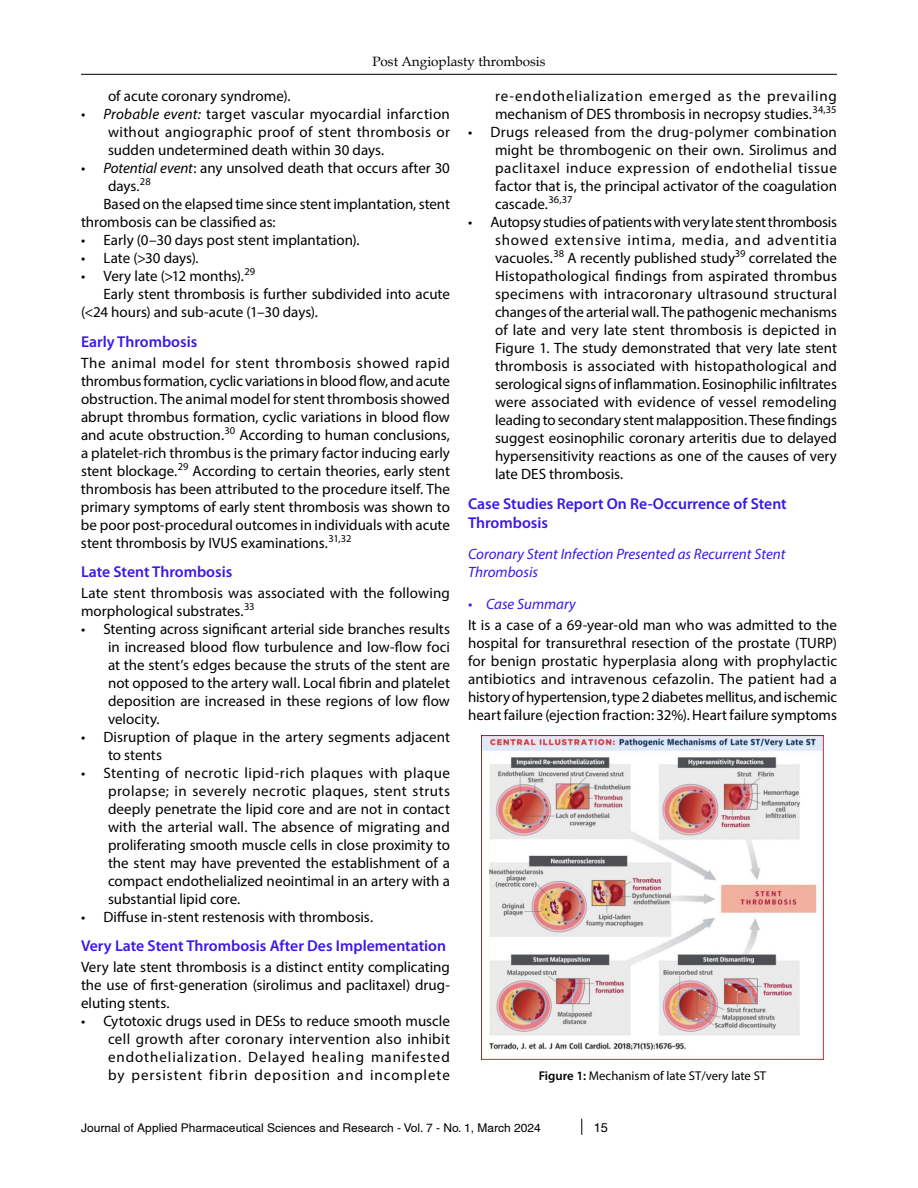
<style>
.page{position:relative;width:918px;height:1188px;background:#fff}
.page>*{position:absolute;margin:0;border:0;box-sizing:border-box;transform-origin:0 0}
.t1{font:600 15.75px/18.9px "Myriad Pro";color:#3d17e8}
.t2{font:15px/18px "Myriad Pro";color:#000;text-align:justify}
.t3{font:15px/18px "Myriad Pro";letter-spacing:.05em;color:#000}
.t4{font:italic 15px/18px "Myriad Pro";color:#3d17e8}
.t5{font:13.5px "Book Antiqua";color:#000}
.t6{font:12.75px "Myriad Pro";color:#000}
.t7{font:12.75px "Helvetica";color:#000}
.t8{font:12px "Helvetica";color:#000}
.s1{font-style:italic}
.s2{font-weight:600}
</style>
<div class="page">
<hr style="left:81px;top:74px;width:756px;height:1px;background:#000">
<svg style="left:581px;top:1119px;width:1px;height:16px"></svg>
<img style="left:482px;top:735px;width:341px;height:325px">
<p class="t5" style="left:372px;top:52px;width:175px">Post Angioplasty thrombosis</p>
<p class="t2" style="left:108px;top:87px;width:184px">of acute coronary syndrome).</p>
<p class="t2" style="left:108px;top:105px;width:344px;text-indent:-27px"><span class="s1">• Probable event:</span> target vascular myocardial infarction without angiographic proof of stent thrombosis or sudden undetermined death within 30 days.</p>
<p class="t2" style="left:81px;top:159px;width:370px"><span class="s1">• Potential event</span>: any unsolved death that occurs after 30</p>
<p class="t2" style="left:108px;top:177px;width:44px">days.<sup>28</sup></p>
<p class="t2" style="left:104px;top:195px;width:348px">Based on the elapsed time since stent implantation, stent</p>
<p class="t2" style="left:81px;top:213px;width:196px">thrombosis can be classified as:</p>
<p class="t2" style="left:81px;top:231px;width:280px">• Early (0–30 days post stent implantation).</p>
<p class="t2" style="left:81px;top:249px;width:119px">• Late (&gt;30 days).</p>
<p class="t2" style="left:81px;top:267px;width:176px">• Very late (&gt;12 months).<sup>29</sup></p>
<p class="t2" style="left:104px;top:285px;width:348px">Early stent thrombosis is further subdivided into acute</p>
<p class="t2" style="left:81px;top:303px;width:238px">(&lt;24 hours) and sub-acute (1–30 days).</p>
<p class="t1" style="left:81px;top:332px;width:118px">Early Thrombosis</p>
<p class="t2" style="left:81px;top:353px;width:371px">The animal model for stent thrombosis showed rapid thrombus formation, cyclic variations in blood flow, and acute obstruction. The animal model for stent thrombosis showed abrupt thrombus formation, cyclic variations in blood flow and acute obstruction.<sup>30</sup> According to human conclusions, a platelet-rich thrombus is the primary factor inducing early stent blockage.<sup>29</sup> According to certain theories, early stent thrombosis has been attributed to the procedure itself. The primary symptoms of early stent thrombosis was shown to be poor post-procedural outcomes in individuals with acute stent thrombosis by IVUS examinations.<sup>31,32</sup></p>
<p class="t1" style="left:81px;top:562px;width:153px">Late Stent Thrombosis</p>
<p class="t2" style="left:81px;top:584px;width:371px">Late stent thrombosis was associated with the following morphological substrates.<sup>33</sup></p>
<p class="t2" style="left:108px;top:620px;width:344px;text-indent:-27px">• Stenting across significant arterial side branches results in increased blood flow turbulence and low-flow foci at the stent’s edges because the struts of the stent are not opposed to the artery wall. Local fibrin and platelet deposition are increased in these regions of low flow velocity.</p>
<p class="t2" style="left:108px;top:728px;width:344px;text-indent:-27px">• Disruption of plaque in the artery segments adjacent to stents</p>
<p class="t2" style="left:108px;top:764px;width:344px;text-indent:-27px">• Stenting of necrotic lipid-rich plaques with plaque prolapse; in severely necrotic plaques, stent struts deeply penetrate the lipid core and are not in contact with the arterial wall. The absence of migrating and proliferating smooth muscle cells in close proximity to the stent may have prevented the establishment of a compact endothelialized neointimal in an artery with a substantial lipid core.</p>
<p class="t2" style="left:81px;top:908px;width:294px">• Diffuse in-stent restenosis with thrombosis.</p>
<p class="t1" style="left:81px;top:936px;width:367px">Very Late Stent Thrombosis After Des Implementation</p>
<p class="t2" style="left:81px;top:958px;width:370px">Very late stent thrombosis is a distinct entity complicating the use of first-generation (sirolimus and paclitaxel) drug&shy;eluting stents.</p>
<p class="t2" style="left:108px;top:1012px;width:344px;text-indent:-27px">• Cytotoxic drugs used in DESs to reduce smooth muscle cell growth after coronary intervention also inhibit endothelialization. Delayed healing manifested by persistent fibrin deposition and incomplete</p>
<p class="t3" style="left:495px;top:87px;width:343px">re-endothelialization emerged as the prevailing mechanism of DES thrombosis in necropsy studies.<sup>34,35</sup></p>
<p class="t2" style="left:495px;top:123px;width:344px;text-indent:-27px">• Drugs released from the drug-polymer combination might be thrombogenic on their own. Sirolimus and paclitaxel induce expression of endothelial tissue factor that is, the principal activator of the coagulation cascade.<sup>36,37</sup></p>
<p class="t2" style="left:495px;top:213px;width:344px;text-indent:-27px">• Autopsy studies of patients with very late stent thrombosis showed extensive intima, media, and adventitia vacuoles.<sup>38</sup> A recently published study<sup>39</sup> correlated the Histopathological findings from aspirated thrombus specimens with intracoronary ultrasound structural changes of the arterial wall. The pathogenic mechanisms of late and very late stent thrombosis is depicted in Figure 1. The study demonstrated that very late stent thrombosis is associated with histopathological and serological signs of inflammation. Eosinophilic infiltrates were associated with evidence of vessel remodeling leading to secondary stent malapposition. These findings suggest eosinophilic coronary arteritis due to delayed hypersensitivity reactions as one of the causes of very late DES thrombosis.</p>
<p class="t1" style="left:468px;top:494px;width:320px">Case Studies Report On Re-Occurrence of Stent<br>Thrombosis</p>
<p class="t4" style="left:468px;top:545px;width:319px">Coronary Stent Infection Presented as Recurrent Stent<br>Thrombosis</p>
<p class="t4" style="left:468px;top:594px;width:109px">• Case Summary</p>
<p class="t2" style="left:468px;top:615px;width:371px">It is a case of a 69-year-old man who was admitted to the hospital for transurethral resection of the prostate (TURP) for benign prostatic hyperplasia along with prophylactic antibiotics and intravenous cefazolin. The patient had a history of hypertension, type 2 diabetes mellitus, and ischemic heart failure (ejection fraction: 32%). Heart failure symptoms</p>
<p class="t6" style="left:539px;top:1068px;width:229px"><span class="s2">Figure 1:</span> Mechanism of late ST/very late ST</p>
<p class="t8" style="left:81px;top:1121px;width:461px">Journal of Applied Pharmaceutical Sciences and Research - Vol. 7 - No. 1, March 2024</p>
<p class="t7" style="left:594px;top:1120px;width:16px">15</p>
</div>
